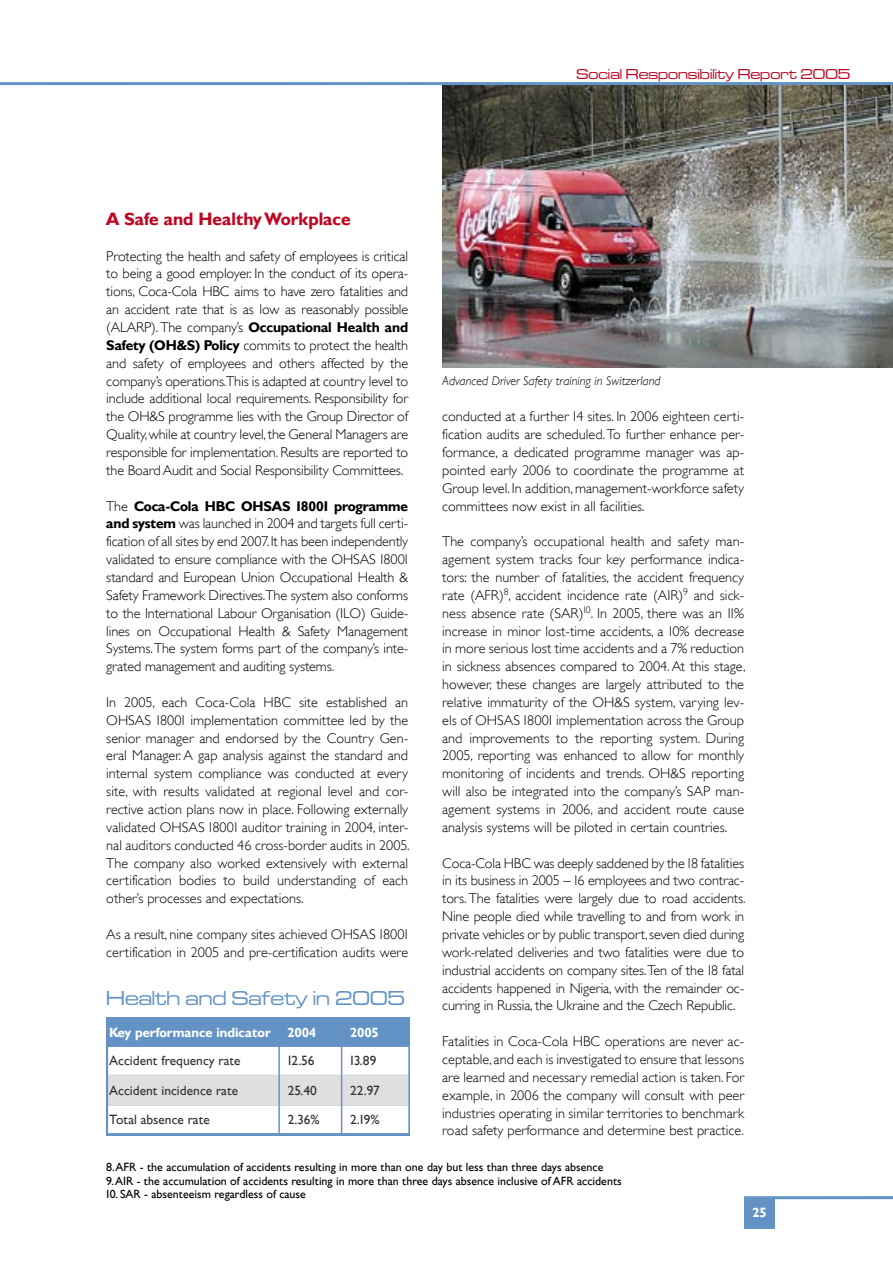
<style>
.page{position:relative;width:893px;height:1263px;background:#fff}
.page>*{position:absolute;margin:0;border:0;box-sizing:border-box;transform-origin:0 0}
.t1{font:21px "Microgramma D Medi Exte";color:#6392c5}
.t2{font:700 18px "Gill Sans Hel";color:#c00521}
.t3{font:15px "Microgramma D Medi Exte";color:#c00521}
.t4{font:300 14.25px/17.9px "Gill Sans Hel";color:#000;text-align:justify}
.t5{font:13.5px "Gill Sans Hel";color:#333}
.t6{font:700 13.5px "Gill Sans Hel";color:#fff}
.t7{font:italic 300 12.75px "Gill Sans Hel";color:#000}
.t8{font:12px "Gill Sans Hel";color:#000}
.s1{font-weight:700}
</style>
<div class="page">
<img style="left:442px;top:85px;width:451px;height:283px">
<hr style="left:0;top:82px;width:893px;height:3px;background:#6392c5">
<hr style="left:744px;top:1196px;width:149px;height:3px;background:#6392c5">
<div style="left:744px;top:1198px;width:31px;height:31px;background:#6392c5"></div>
<div style="left:106px;top:1017px;width:304px;height:118px;background:#6f9ac9"></div>
<hr style="left:408px;top:1047px;width:2px;height:28px;background:#6392c5">
<hr style="left:107px;top:1018px;width:2px;height:29px;background:#6392c5">
<hr style="left:408px;top:1018px;width:2px;height:29px;background:#6392c5">
<hr style="left:408px;top:1075px;width:2px;height:30px;background:#6392c5">
<svg style="left:108px;top:1018px;width:301px;height:115px"></svg>
<hr style="left:408px;top:1105px;width:2px;height:28px;background:#6392c5">
<p class="t3" style="left:576px;top:64px;width:276px">Social Responsibility Report 2005</p>
<p class="t2" style="left:106px;top:208px;width:246px">A Safe and Healthy Workplace</p>
<p class="t4" style="left:106px;top:247px;width:303px">Protecting the health and safety of employees is critical to being a good employer. In the conduct of its opera&shy;tions, Coca-Cola HBC aims to have zero fatalities and an accident rate that is as low as reasonably possible (ALARP). The company’s <span class="s1">Occupational Health and Safety (OH&amp;S) Policy</span> commits to protect the health and safety of employees and others affected by the company’s operations.This is adapted at country level to include additional local requirements. Responsibility for the OH&amp;S programme lies with the Group Director of Quality, while at country level, the General Managers are responsible for implementation. Results are reported to the Board Audit and Social Responsibility Committees.</p>
<p class="t4" style="left:106px;top:497px;width:303px">The <span class="s1">Coca-Cola HBC OHSAS 18001 programme and system</span> was launched in 2004 and targets full certi&shy;fication of all sites by end 2007. It has been independently validated to ensure compliance with the OHSAS 18001 standard and European Union Occupational Health &amp; Safety Framework Directives.The system also conforms to the International Labour Organisation (ILO) Guide&shy;lines on Occupational Health &amp; Safety Management Systems. The system forms part of the company’s inte&shy;grated management and auditing systems.</p>
<p class="t4" style="left:106px;top:693px;width:305px">In 2005, each Coca-Cola HBC site established an OHSAS 18001 implementation committee led by the senior manager and endorsed by the Country Gen&shy;eral Manager. A gap analysis against the standard and internal system compliance was conducted at every site, with results validated at regional level and cor&shy;rective action plans now in place. Following externally validated OHSAS 18001 auditor training in 2004, inter&shy;nal auditors conducted 46 cross-border audits in 2005.<br>The company also worked extensively with external certification bodies to build understanding of each other’s processes and expectations.</p>
<p class="t4" style="left:106px;top:925px;width:303px">As a result, nine company sites achieved OHSAS 18001 certification in 2005 and pre-certification audits were</p>
<p class="t7" style="left:442px;top:374px;width:220px">Advanced Driver Safety training in Switzerland</p>
<p class="t4" style="left:442px;top:408px;width:303px">conducted at a further 14 sites. In 2006 eighteen certi&shy;fication audits are scheduled. To further enhance per&shy;formance, a dedicated programme manager was ap&shy;pointed early 2006 to coordinate the programme at Group level. In addition, management-workforce safety committees now exist in all facilities.</p>
<p class="t4" style="left:442px;top:533px;width:305px">The company’s occupational health and safety man&shy;agement system tracks four key performance indica&shy;tors: the number of fatalities, the accident frequency rate (AFR)<sup>8</sup>, accident incidence rate (AIR)<sup>9</sup> and sick&shy;ness absence rate (SAR)<sup>10</sup>. In 2005, there was an 11% increase in minor lost-time accidents, a 10% decrease in more serious lost time accidents and a 7% reduction in sickness absences compared to 2004. At this stage, however, these changes are largely attributed to the relative immaturity of the OH&amp;S system, varying lev&shy;els of OHSAS 18001 implementation across the Group and improvements to the reporting system. During 2005, reporting was enhanced to allow for monthly monitoring of incidents and trends. OH&amp;S reporting will also be integrated into the company’s SAP man&shy;agement systems in 2006, and accident route cause analysis systems will be piloted in certain countries.</p>
<p class="t4" style="left:442px;top:854px;width:305px">Coca-Cola HBC was deeply saddened by the 18 fatalities in its business in 2005 – 16 employees and two contrac&shy;tors. The fatalities were largely due to road accidents.<br>Nine people died while travelling to and from work in private vehicles or by public transport, seven died during work-related deliveries and two fatalities were due to industrial accidents on company sites.Ten of the 18 fatal accidents happened in Nigeria, with the remainder oc&shy;curring in Russia, the Ukraine and the Czech Republic.</p>
<p class="t4" style="left:442px;top:1032px;width:303px">Fatalities in Coca-Cola HBC operations are never ac&shy;ceptable, and each is investigated to ensure that lessons are learned and necessary remedial action is taken. For example, in 2006 the company will consult with peer industries operating in similar territories to benchmark road safety performance and determine best practice.</p>
<p class="t8" style="left:106px;top:1160px;width:499px">8. AFR - the accumulation of accidents resulting in more than one day but less than three days absence</p>
<p class="t8" style="left:106px;top:1174px;width:517px">9. AIR - the accumulation of accidents resulting in more than three days absence inclusive of AFR accidents</p>
<p class="t8" style="left:106px;top:1187px;width:201px">10. SAR - absenteeism regardless of cause</p>
<h1 class="t1" style="left:106px;top:985px;width:300px">Health and Safety in 2005</h1>
<p class="t6" style="left:109px;top:1024px;width:208px">Key performance indicator 2004</p>
<p class="t6" style="left:350px;top:1024px;width:30px">2005</p>
<p class="t5" style="left:109px;top:1054px;width:133px">Accident frequency rate</p>
<p class="t5" style="left:288px;top:1054px;width:28px">12.56</p>
<p class="t5" style="left:350px;top:1054px;width:28px">13.89</p>
<p class="t5" style="left:109px;top:1083px;width:130px">Accident incidence rate</p>
<p class="t5" style="left:288px;top:1083px;width:31px">25.40</p>
<p class="t5" style="left:350px;top:1083px;width:31px">22.97</p>
<p class="t5" style="left:109px;top:1112px;width:102px">Total absence rate</p>
<p class="t5" style="left:288px;top:1112px;width:33px">2.36%</p>
<p class="t5" style="left:350px;top:1112px;width:31px">2.19%</p>
<p class="t6" style="left:753px;top:1205px;width:15px">25</p>
</div>
